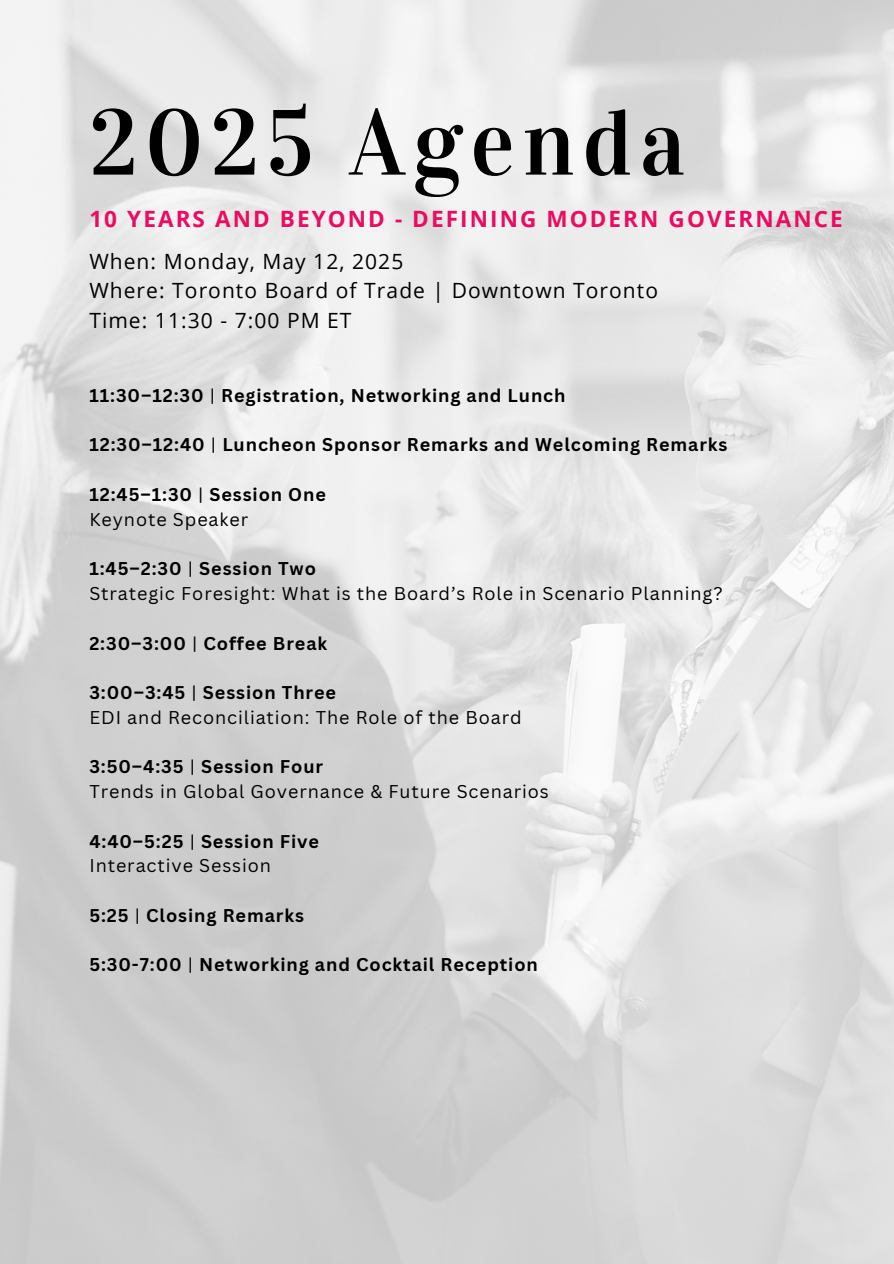
<style>
.page{position:relative;width:894px;height:1264px;background:#fff}
.page>*{position:absolute;margin:0;border:0;box-sizing:border-box;transform-origin:0 0}
.t1{font:92.7px "Vidaloka";letter-spacing:.08em;color:#000}
.t2{font:700 22.5px "Open Sans";letter-spacing:.095em;color:#ea0c61}
.t3{font:21px/29.2px "Open Sans";letter-spacing:.05em;color:#000}
.t4{font:700 18px "Canva Sans";letter-spacing:.05em;color:#000}
.t5{font:18px "Canva Sans";letter-spacing:.05em;color:#000}
.s1{font-weight:400}
</style>
<div class="page">
<p class="t1" style="left:89px;top:87px;width:597px">2025 Agenda</p>
<h2 class="t2" style="left:89px;top:203px;width:754px">10 YEARS AND BEYOND - DEFINING MODERN GOVERNANCE</h2>
<h1 class="t3" style="left:89px;top:246px;width:570px">When: Monday, May 12, 2025<br>Where: Toronto Board of Trade | Downtown Toronto<br>Time: 11:30 - 7:00 PM ET</h1>
<h3 class="t4" style="left:89px;top:383px;width:477px">11:30–12:30 <span class="s1">|</span> Registration, Networking and Lunch</h3>
<p class="t4" style="left:89px;top:432px;width:639px">12:30–12:40 <span class="s1">|</span> Luncheon Sponsor Remarks and Welcoming Remarks</p>
<p class="t4" style="left:89px;top:482px;width:238px">12:45–1:30 <span class="s1">|</span> Session One</p>
<p class="t5" style="left:89px;top:506px;width:160px">Keynote Speaker</p>
<p class="t4" style="left:89px;top:556px;width:228px">1:45–2:30 <span class="s1">|</span> Session Two</p>
<p class="t5" style="left:89px;top:581px;width:634px">Strategic Foresight: What is the Board’s Role in Scenario Planning?</p>
<p class="t4" style="left:89px;top:630px;width:239px">2:30–3:00 <span class="s1">|</span> Coffee Break</p>
<p class="t4" style="left:89px;top:680px;width:248px">3:00–3:45 <span class="s1">|</span> Session Three</p>
<p class="t5" style="left:89px;top:704px;width:433px">EDI and Reconciliation: The Role of the Board</p>
<p class="t4" style="left:89px;top:754px;width:235px">3:50–4:35 <span class="s1">|</span> Session Four</p>
<p class="t5" style="left:89px;top:779px;width:461px">Trends in Global Governance &amp; Future Scenarios</p>
<p class="t4" style="left:89px;top:828px;width:231px">4:40–5:25 <span class="s1">|</span> Session Five</p>
<p class="t5" style="left:89px;top:853px;width:183px">Interactive Session</p>
<p class="t4" style="left:89px;top:902px;width:216px">5:25 <span class="s1">|</span> Closing Remarks</p>
<p class="t4" style="left:89px;top:952px;width:450px">5:30-7:00 <span class="s1">|</span> Networking and Cocktail Reception</p>
</div>
